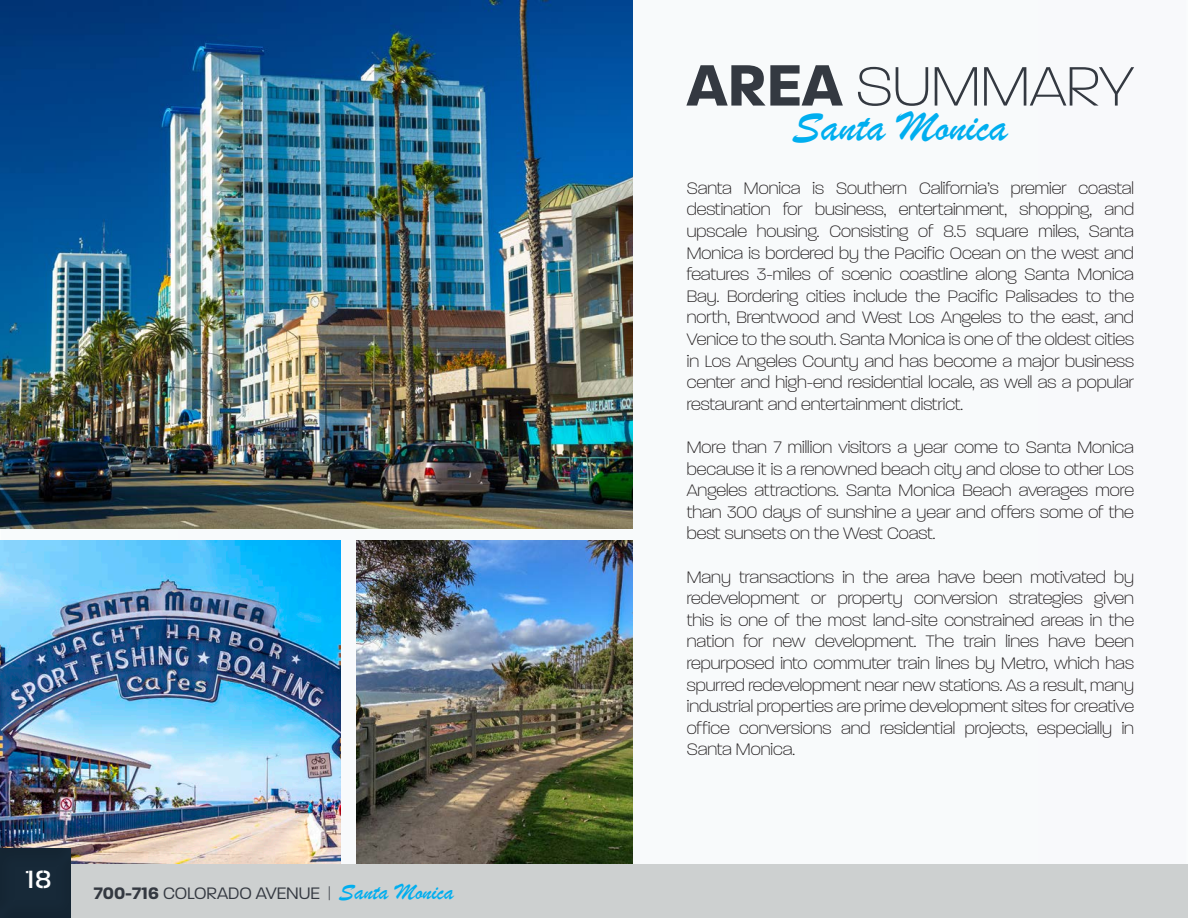
<style>
.page{position:relative;width:1188px;height:918px;background:#fff}
.page>*{position:absolute;margin:0;border:0;box-sizing:border-box;transform-origin:0 0}
.Paragraph_Body{font:200 60px "Paralucent";color:#343941}
.Paragraph_Body-2{font:45px "Brush Script";color:#00aeef}
.t1{font:500 27px "Paralucent Stencil";color:#fff}
.Paragraph_Body-3{font:200 18px/21.6px "Paralucent";color:#231f20;text-align:justify}
.t2{font:300 18px "Paralucent";color:#343941}
.s1{font-weight:700}
.s2{font-weight:200}
.s3{font-family:"Brush Script";font-weight:400;font-size:24px;color:#00aeef}
.s4{font-weight:700;font-size:63px}
</style>
<div class="page">
<img style="left:356px;top:540px;width:277px;height:324px">
<img style="left:0;top:540px;width:341px;height:324px">
<img style="left:0;top:0;width:633px;height:528px">
<div style="left:69px;top:864px;width:1119px;height:54px;background:#cdd0d0"></div>
<div style="left:0;top:846px;width:73px;height:72px;background:#162836"></div>
<h3 class="t1" style="left:26px;top:861px;width:27px">18</h3>
<p class="t2" style="left:94px;top:883px;width:362px"><span class="s1">700-716</span> COLORADO AVENUE <span class="s2">|</span> <span class="s3">Santa Monica</span></p>
<p class="Paragraph_Body" style="left:687px;top:51px;width:449px"><span class="s4">AREA</span> SUMMARY</p>
<p class="Paragraph_Body-2" style="left:792px;top:99px;width:217px">Santa Monica</p>
<p class="Paragraph_Body-3" style="left:687px;top:177px;width:449px">Santa Monica is Southern California’s premier coastal destination for business, entertainment, shopping, and upscale housing. Consisting of 8.5 square miles, Santa Monica is bordered by the Pacific Ocean on the west and features 3-miles of scenic coastline along Santa Monica Bay. Bordering cities include the Pacific Palisades to the north, Brentwood and West Los Angeles to the east, and Venice to the south. Santa Monica is one of the oldest cities in Los Angeles County and has become a major business center and high-end residential locale, as well as a popular restaurant and entertainment district.</p>
<p class="Paragraph_Body-3" style="left:687px;top:436px;width:449px">More than 7 million visitors a year come to Santa Monica because it is a renowned beach city and close to other Los Angeles attractions. Santa Monica Beach averages more than 300 days of sunshine a year and offers some of the best sunsets on the West Coast.</p>
<p class="Paragraph_Body-3" style="left:687px;top:566px;width:449px">Many transactions in the area have been motivated by redevelopment or property conversion strategies given this is one of the most land-site constrained areas in the nation for new development. The train lines have been repurposed into commuter train lines by Metro, which has spurred redevelopment near new stations. As a result, many industrial properties are prime development sites for creative office conversions and residential projects, especially in Santa Monica.</p>
</div>
